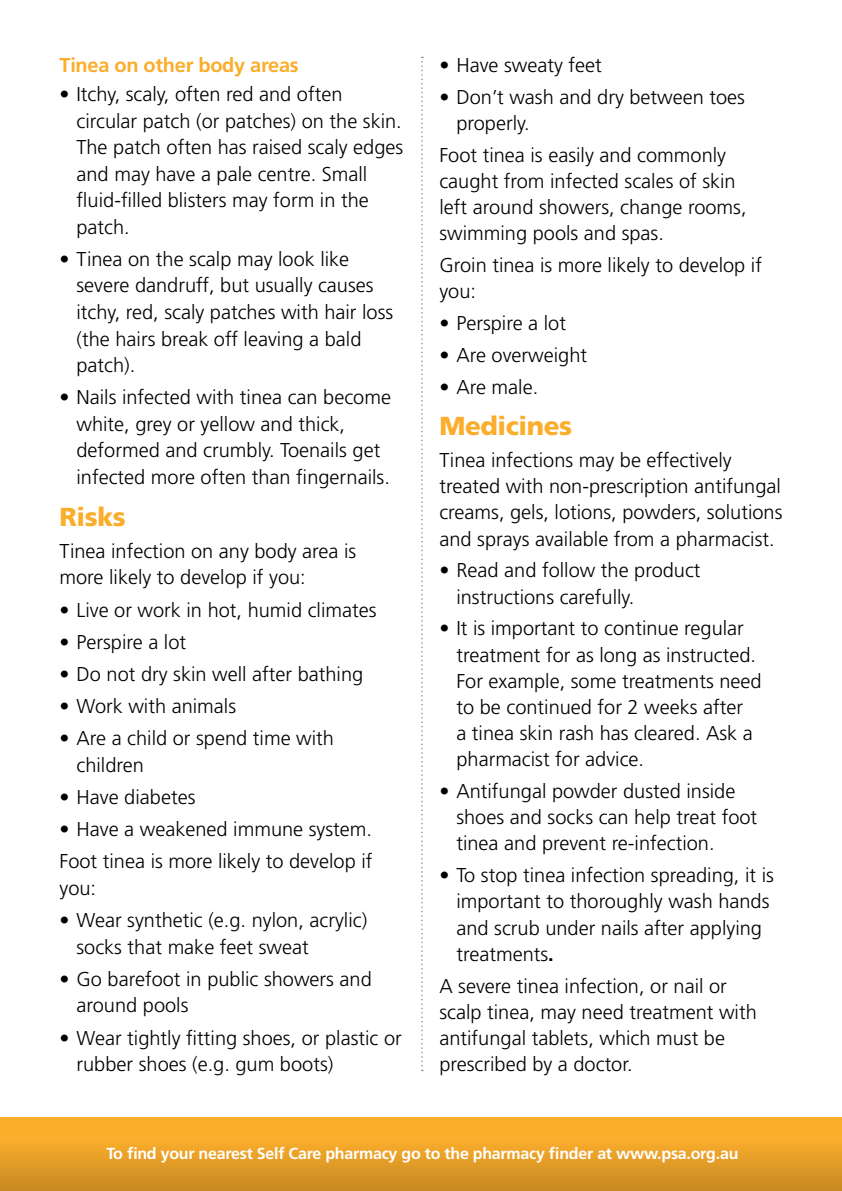
<style>
.page{position:relative;width:842px;height:1191px;background:#fff}
.page>*{position:absolute;margin:0;border:0;box-sizing:border-box;transform-origin:0 0}
.t1{font:900 26px "Frutiger LT Std";letter-spacing:-.015em;color:#fbad2c}
.t2{font:300 20px/26.2px "Frutiger LT Std";color:#000}
.t3{font:700 20px "Frutiger LT Std";letter-spacing:-.015em;color:#fbad2c}
.t4{font:700 16px "Frutiger LT Std";letter-spacing:-.015em;color:#fff}
.s1{font-weight:700}
</style>
<div class="page">
<div style="left:0;top:1117px;width:842px;height:74px;background:linear-gradient(to bottom,#ffb52e,#cb8c23)"></div>
<svg style="left:421px;top:57px;width:2px;height:1014px"></svg>
<p class="t3" style="left:60px;top:53px;width:241px">Tinea on other body areas</p>
<p class="t2" style="left:77px;top:81px;width:328px;text-indent:-17px">• Itchy, scaly, often red and often circular patch (or patches) on the skin.<br>The patch often has raised scaly edges and may have a pale centre. Small fluid-filled blisters may form in the patch.</p>
<p class="t2" style="left:77px;top:246px;width:318px;text-indent:-17px">• Tinea on the scalp may look like severe dandruff, but usually causes itchy, red, scaly patches with hair loss (the hairs break off leaving a bald patch).</p>
<p class="t2" style="left:77px;top:384px;width:316px;text-indent:-17px">• Nails infected with tinea can become white, grey or yellow and thick, deformed and crumbly. Toenails get infected more often than fingernails.</p>
<h1 class="t1" style="left:60px;top:501px;width:68px">Risks</h1>
<p class="t2" style="left:60px;top:538px;width:298px">Tinea infection on any body area is more likely to develop if you:</p>
<p class="t2" style="left:60px;top:597px;width:319px">• Live or work in hot, humid climates</p>
<p class="t2" style="left:60px;top:629px;width:128px">• Perspire a lot</p>
<p class="t2" style="left:60px;top:661px;width:305px">• Do not dry skin well after bathing</p>
<p class="t2" style="left:60px;top:693px;width:178px">• Work with animals</p>
<p class="t2" style="left:77px;top:725px;width:259px;text-indent:-17px">• Are a child or spend time with children</p>
<p class="t2" style="left:60px;top:784px;width:137px">• Have diabetes</p>
<p class="t2" style="left:60px;top:813px;width:314px;line-height:32.2px">• Have a weakened immune system.<br>Foot tinea is more likely to develop if</p>
<p class="t2" style="left:60px;top:875px;width:38px">you:</p>
<p class="t2" style="left:77px;top:907px;width:292px;text-indent:-17px">• Wear synthetic (e.g. nylon, acrylic) socks that make feet sweat</p>
<p class="t2" style="left:77px;top:966px;width:297px;text-indent:-17px">• Go barefoot in public showers and around pools</p>
<p class="t2" style="left:77px;top:1024px;width:327px;text-indent:-17px">• Wear tightly fitting shoes, or plastic or rubber shoes (e.g. gum boots)</p>
<p class="t2" style="left:439px;top:52px;width:164px">• Have sweaty feet</p>
<p class="t2" style="left:456px;top:84px;width:290px;text-indent:-17px">• Don’t wash and dry between toes properly.</p>
<p class="t2" style="left:439px;top:142px;width:309px">Foot tinea is easily and commonly caught from infected scales of skin left around showers, change rooms, swimming pools and spas.</p>
<p class="t2" style="left:439px;top:252px;width:324px">Groin tinea is more likely to develop if you:</p>
<p class="t2" style="left:439px;top:310px;width:128px">• Perspire a lot</p>
<p class="t2" style="left:439px;top:342px;width:149px">• Are overweight</p>
<p class="t2" style="left:439px;top:374px;width:100px">• Are male.</p>
<h1 class="t1" style="left:439px;top:410px;width:134px">Medicines</h1>
<p class="t2" style="left:439px;top:447px;width:345px">Tinea infections may be effectively treated with non-prescription antifungal creams, gels, lotions, powders, solutions and sprays available from a pharmacist.</p>
<p class="t2" style="left:456px;top:557px;width:246px;text-indent:-17px">• Read and follow the product instructions carefully.</p>
<p class="t2" style="left:456px;top:615px;width:307px;text-indent:-17px">• It is important to continue regular treatment for as long as instructed.<br>For example, some treatments need to be continued for 2 weeks after<br>a tinea skin rash has cleared. Ask a pharmacist for advice.</p>
<p class="t2" style="left:456px;top:778px;width:302px;text-indent:-17px">• Antifungal powder dusted inside shoes and socks can help treat foot tinea and prevent re-infection.</p>
<p class="t2" style="left:456px;top:862px;width:319px;text-indent:-17px">• To stop tinea infection spreading, it is important to thoroughly wash hands and scrub under nails after applying treatments<span class="s1">.</span></p>
<p class="t2" style="left:439px;top:973px;width:319px">A severe tinea infection, or nail or scalp tinea, may need treatment with antifungal tablets, which must be prescribed by a doctor.</p>
<p class="t4" style="left:106px;top:1143px;width:633px">To find your nearest Self Care pharmacy go to the pharmacy finder at www.psa.org.au</p>
</div>
